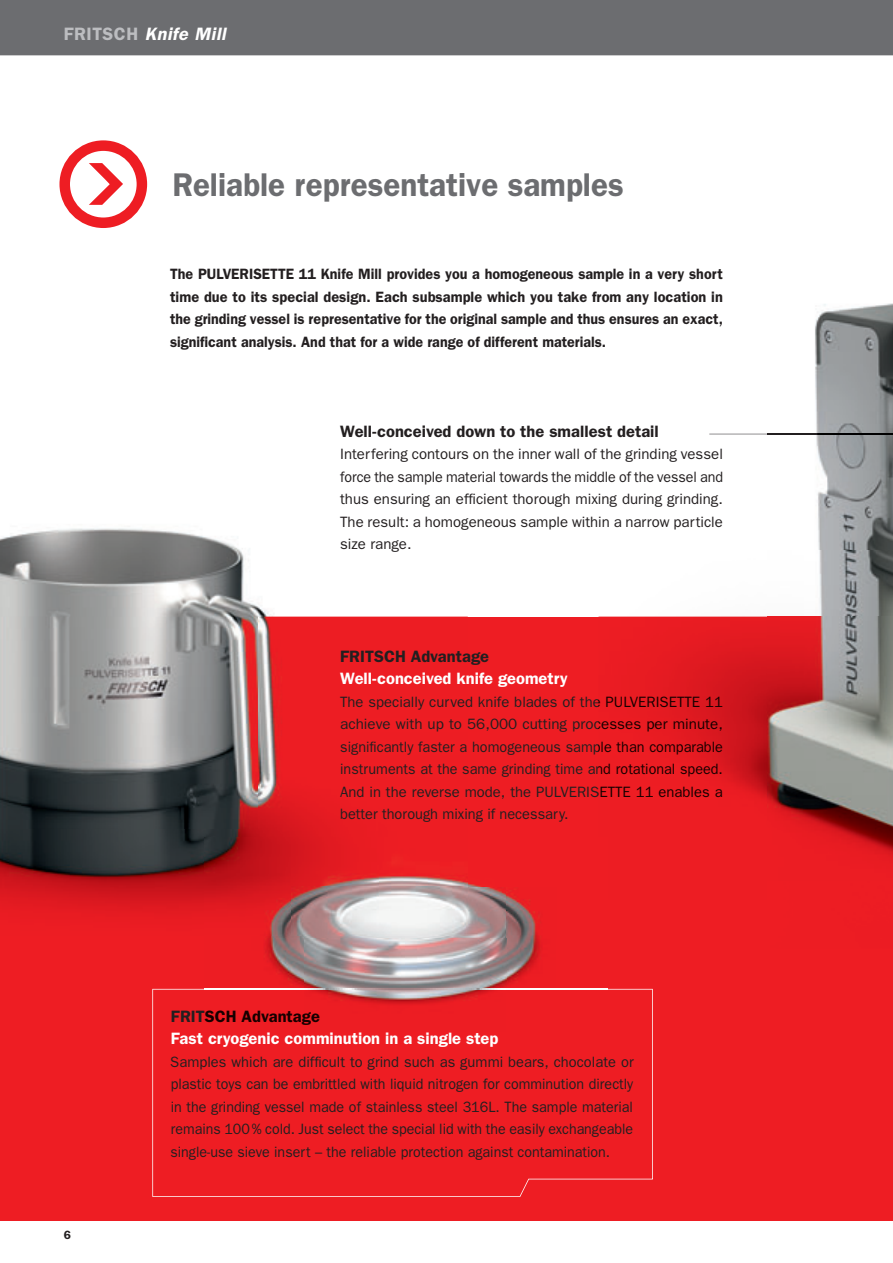
<style>
.page{position:relative;width:893px;height:1263px;background:#fff}
.page>*{position:absolute;margin:0;border:0;box-sizing:border-box;transform-origin:0 0}
.t1{font:600 33px "Franklin Gothic";color:#6c6d70;scale:.95 1}
.t2{font:italic 600 18px "Franklin Gothic";letter-spacing:.03em;color:#fff}
.t3{font:600 16.5px/22.5px "Franklin Gothic";color:#fff}
.t4{font:600 16.5px "Franklin Gothic";color:#231f20}
.t5{font:15px/22.5px "Franklin Gothic";color:#231f20;text-align:justify}
.t6{font:600 15px/22.5px "Franklin Gothic";color:#231f20;text-align:justify;scale:.95 1}
.t7{font:600 12px "Franklin Gothic";color:#231f20}
.s1{font-style:normal;color:#bcbdc0}
.s2{color:#170000}
.s3{color:#231f20}
</style>
<div class="page">
<div style="left:0;top:0;width:893px;height:55px;background:#6c6d70"></div>
<div style="left:0;top:617px;width:893px;height:603px;background:#ee1d23"></div>
<img style="left:0;top:528px;width:468px;height:89px">
<img style="left:0;top:617px;width:259px;height:212px">
<img style="left:259px;top:617px;width:80px;height:221px">
<img style="left:0;top:829px;width:207px;height:85px">
<img style="left:207px;top:829px;width:52px;height:9px">
<div style="left:59px;top:140px;width:88px;height:88px;border:10px solid #ee1d23;border-radius:50%"></div>
<svg style="left:89px;top:163px;width:34px;height:42px"></svg>
<img style="left:767px;top:303px;width:126px;height:556px">
<hr style="left:709px;top:434px;width:58px;height:1px;background:#231f20">
<img style="left:767px;top:434px;width:126px;height:1px">
<svg style="left:152px;top:989px;width:501px;height:208px"></svg>
<img style="left:204px;top:989px;width:403px;height:56px">
<img style="left:468px;top:883px;width:35px;height:5px">
<img style="left:557px;top:988px;width:50px;height:1px">
<img style="left:204px;top:888px;width:353px;height:101px">
<img style="left:204px;top:838px;width:264px;height:98px">
<img style="left:204px;top:1010px;width:116px;height:15px">
<img style="left:204px;top:1033px;width:304px;height:12px">
<p class="t2" style="left:64px;top:28px;width:164px"><span class="s1">FRITSCH</span> Knife Mill</p>
<h1 class="t1" style="left:172px;top:173px;width:477px">Reliable representative samples</h1>
<p class="t6" style="left:170px;top:264px;width:583px">The PULVERISETTE 11 Knife Mill provides you a homogeneous sample in a very short time due to its special design. Each subsample which you take from any location in the grinding vessel is representative for the original sample and thus ensures an exact, significant analysis. And that for a wide range of different materials.</p>
<p class="t4" style="left:340px;top:425px;width:320px">Well-conceived down to the smallest detail</p>
<p class="t5" style="left:340px;top:444px;width:384px">Interfering contours on the inner wall of the grinding vessel force the sample material towards the middle of the vessel and thus ensuring an efficient thorough mixing during grinding.<br>The result: a homogeneous sample within a narrow particle size range.</p>
<p class="t4" style="left:340px;top:650px;width:150px">FRITSCH Advantage</p>
<p class="t3" style="left:340px;top:669px;width:229px">Well-conceived knife geometry</p>
<p class="t5" style="left:340px;top:691px;width:384px">The specially curved knife blades of th<span class="s2">e PULVERISETTE 11 </span>achieve with up to 56,000 cutting pro<span class="s2">cesses per minute, </span>significantly faster a homogeneous sam<span class="s2">ple than comparable </span>instruments at the same grinding time a<span class="s2">nd rotational speed.<br></span>And in the reverse mode, the PULVERI<span class="s2">SETTE 11 enables a </span>better thorough mixing if necessary.</p>
<p class="t7" style="left:64px;top:1230px;width:9px">6</p>
<p class="t3" style="left:171px;top:1006px;width:329px"><span class="s3">FRI</span><span class="s2">TSCH Advantage<br></span>Fast cryogenic comminution in a single step</p>
<p class="t5" style="left:170px;top:1051px;width:465px">Samples which are difficult to grind such as gummi bears, chocolate or plastic toys can be embrittled with liquid nitrogen for comminution directly in the grinding vessel made of stainless steel 316L. The sample material remains 100% cold. Just select the special lid with the easily exchangeable single-use sieve insert – the reliable protection against contamination.</p>
</div>
